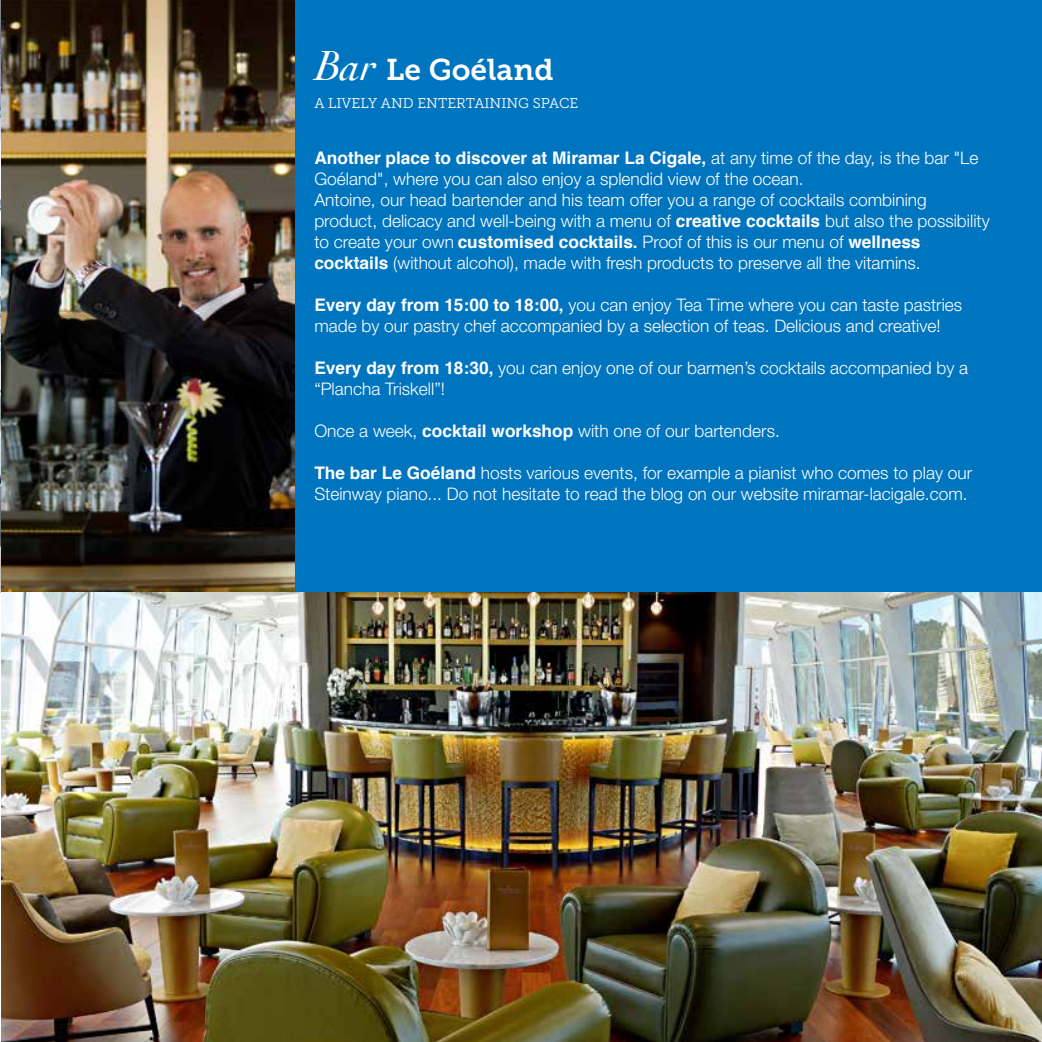
<style>
.page{position:relative;width:1042px;height:1042px;background:#fff}
.page>*{position:absolute;margin:0;border:0;box-sizing:border-box;transform-origin:0 0}
.t1{font:29.93px "Museo Slab 700";color:#fff}
.t2{font:300 17.32px/21px "Helvetica Neue LT Std";color:#fff}
.t3{font:700 17.32px "Helvetica";color:#fff}
.t4{font:14.17px "Museo Slab 300";color:#fff}
.s1{font-family:"Cochin";font-style:italic;font-size:44.1px}
.s2{font-family:"Helvetica Neue LT Std";font-weight:300}
.s3{font-family:"Helvetica";font-weight:700}
</style>
<div class="page">
<div style="left:0;top:0;width:1042px;height:592px;background:#0075bf"></div>
<img style="left:0;top:0;width:1px;height:593px">
<img style="left:2px;top:0;width:292px;height:592px">
<img style="left:1px;top:593px;width:1041px;height:449px">
<h1 class="t1" style="left:314px;top:52px;width:241px"><span class="s1">Bar</span> Le Goéland</h1>
<p class="t4" style="left:314px;top:95px;width:266px">A LIVELY AND ENTERTAINING SPACE</p>
<p class="t3" style="left:314px;top:143px;width:665px">Another place to discover at Miramar La Cigale, <span class="s2">at any time of the day, is the bar "Le</span></p>
<p class="t2" style="left:314px;top:168px;width:677px">Goéland", where you can also enjoy a splendid view of the ocean.<br>Antoine, our head bartender and his team offer you a range of cocktails combining product, delicacy and well-being with a menu of <span class="s3">creative cocktails</span> but also the possibility to create your own <span class="s3">customised cocktails.</span> Proof of this is our menu of <span class="s3">wellness cocktails</span> (without alcohol), made with fresh products to preserve all the vitamins.</p>
<p class="t2" style="left:314px;top:294px;width:649px"><span class="s3">Every day from 15:00 to 18:00,</span> you can enjoy Tea Time where you can taste pastries made by our pastry chef accompanied by a selection of teas. Delicious and creative!</p>
<p class="t2" style="left:314px;top:357px;width:655px"><span class="s3">Every day from 18:30,</span> you can enjoy one of our barmen’s cocktails accompanied by a “Plancha Triskell”!</p>
<p class="t2" style="left:314px;top:420px;width:467px">Once a week, <span class="s3">cocktail workshop</span> with one of our bartenders.</p>
<p class="t2" style="left:314px;top:462px;width:659px"><span class="s3">The bar Le Goéland</span> hosts various events, for example a pianist who comes to play our<br>Steinway piano... Do not hesitate to read the blog on our website miramar-lacigale.com.</p>
</div>
